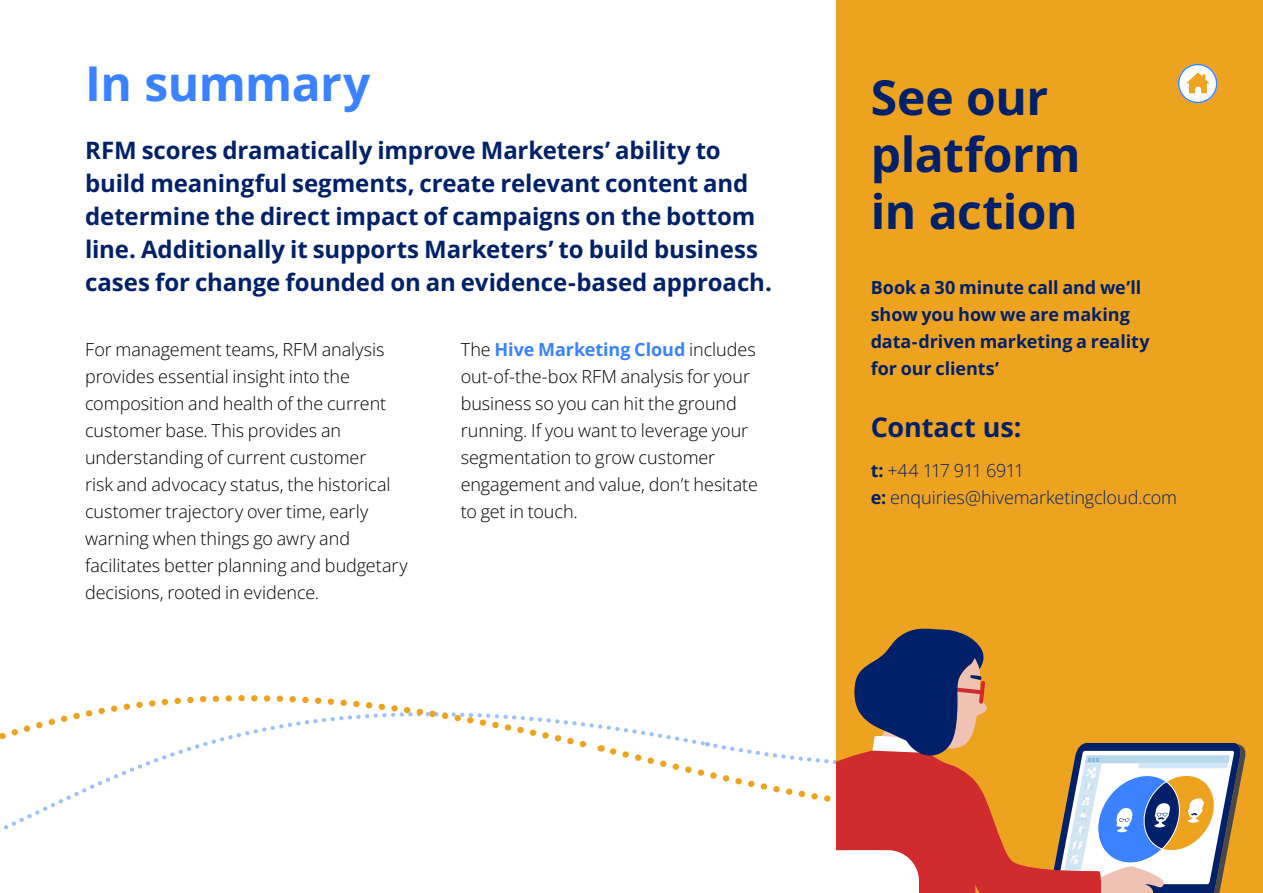
<style>
.page{position:relative;width:1263px;height:893px;background:#fff}
.page>*{position:absolute;margin:0;border:0;box-sizing:border-box;transform-origin:0 0}
.t1{font:700 48px/57px "Open Sans";letter-spacing:-.01em;color:#002169}
.t2{font:700 48px "Open Sans";letter-spacing:-.015em;color:#3a82ff}
.t3{font:700 27px "Open Sans";letter-spacing:-.005em;color:#002169}
.t4{font:700 24px/33px "Open Sans";letter-spacing:-.005em;color:#002169}
.t5{font:300 18px/27px "Open Sans";letter-spacing:-.005em;color:#000}
.t6{font:700 18px/27px "Open Sans";letter-spacing:-.005em;color:#002169}
.t7{font:300 18px/27px "Open Sans";letter-spacing:-.005em;color:#002169}
.s1{font-weight:700;color:#3a82ff}
.s2{font-weight:700}
</style>
<div class="page">
<svg style="left:0;top:725px;width:707px;height:107px"></svg>
<svg style="left:0;top:695px;width:602px;height:60px"></svg>
<svg style="left:605px;top:744px;width:232px;height:86px"></svg>
<div style="left:837px;top:0;width:426px;height:893px;background:#eea320"></div>
<svg style="left:837px;top:628px;width:403px;height:265px"></svg>
<svg style="left:1178px;top:64px;width:39px;height:39px"></svg>
<h1 class="t2" style="left:85px;top:50px;width:287px">In summary</h1>
<p class="t4" style="left:85px;top:133px;width:688px">RFM scores dramatically improve Marketers’ ability to build meaningful segments, create relevant content and determine the direct impact of campaigns on the bottom line. Additionally it supports Marketers’ to build business cases for change founded on an evidence-based approach.</p>
<p class="t5" style="left:85px;top:336px;width:324px">For management teams, RFM analysis provides essential insight into the composition and health of the current customer base. This provides an understanding of current customer<br>risk and advocacy status, the historical customer trajectory over time, early warning when things go awry and facilitates better planning and budgetary decisions, rooted in evidence.</p>
<p class="t5" style="left:461px;top:336px;width:299px">The <span class="s1">Hive Marketing Cloud</span> includes out-of-the-box RFM analysis for your business so you can hit the ground running. If you want to leverage your segmentation to grow customer engagement and value, don’t hesitate to get in touch.</p>
<h1 class="t1" style="left:871px;top:68px;width:211px">See our platform in action</h1>
<p class="t6" style="left:871px;top:274px;width:280px">Book a 30 minute call and we’ll show you how we are making data-driven marketing a reality for our clients’</p>
<h2 class="t3" style="left:871px;top:409px;width:152px">Contact us:</h2>
<p class="t7" style="left:871px;top:456px;width:308px"><span class="s2">t:</span> +44 117 911 6911<br><span class="s2">e:</span> enquiries@hivemarketingcloud.com</p>
</div>
